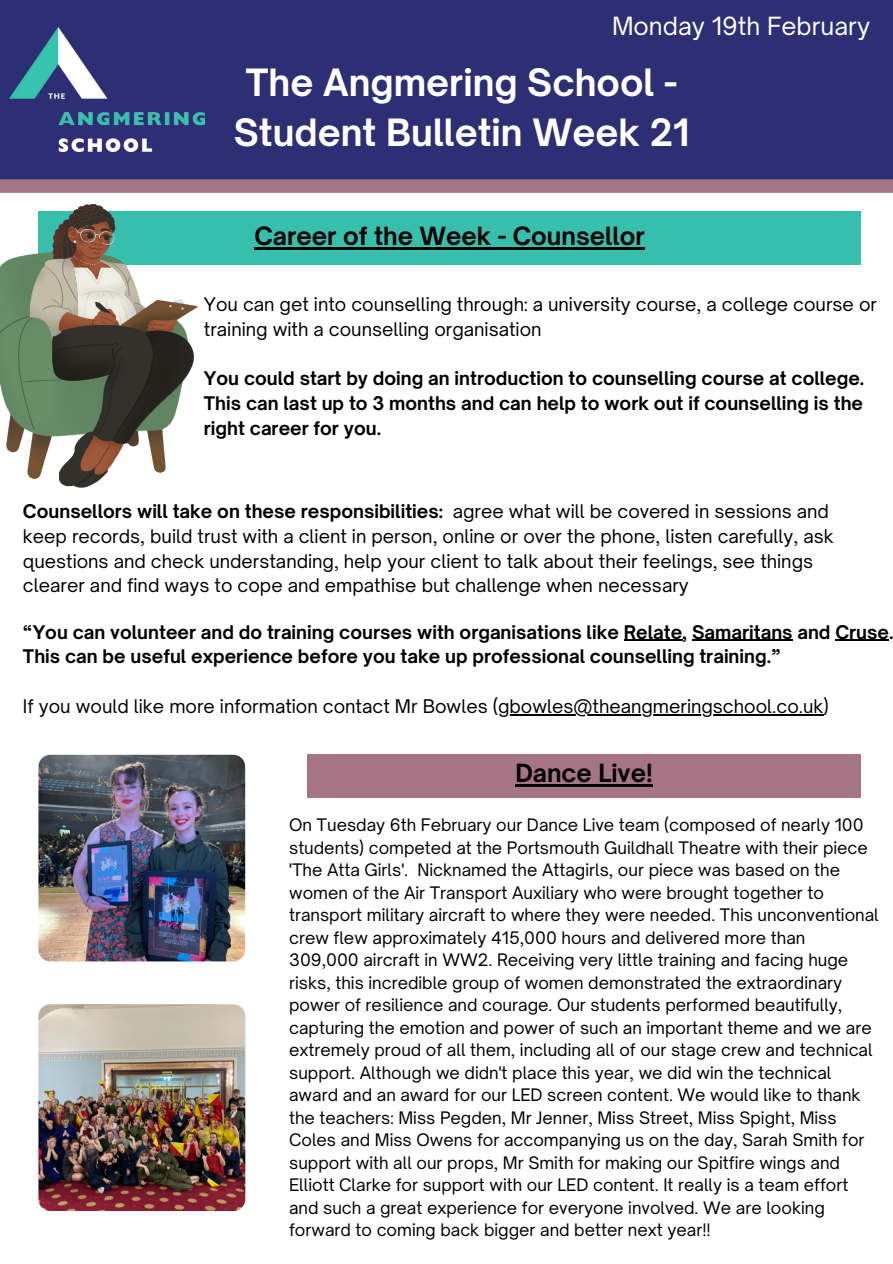
<style>
.page{position:relative;width:893px;height:1264px;background:#fff}
.page>*{position:absolute;margin:0;border:0;box-sizing:border-box;transform-origin:0 0}
.t1{font:700 36px/49.5px "Open Sauce One";color:#fff;text-align:center}
.t2{font:700 24px "Open Sauce One";color:#000}
.t3{font:24px "Open Sauce One";color:#fff}
.t4{font:18px/24.8px "Open Sauce One";color:#000}
.t5{font:700 18px/24.8px "Open Sauce One";color:#000}
.t6{font:16.5px/22.5px "Open Sauce One";color:#000}
.s1{font-weight:700}
</style>
<div class="page">
<div style="left:0;top:0;width:892px;height:181px;background:#2c2f73"></div>
<img style="left:10px;top:27px;width:194px;height:124px">
<div style="left:0;top:179px;width:892px;height:14px;background:#a67585"></div>
<img style="left:38px;top:754px;width:207px;height:207px;border-radius:12px">
<img style="left:38px;top:1004px;width:207px;height:206px;border-radius:12px">
<div style="left:38px;top:211px;width:822px;height:53px;background:#38bead"></div>
<div style="left:307px;top:754px;width:553px;height:44px;background:#a67585"></div>
<img style="left:6px;top:446px;width:14px;height:7px">
<svg style="left:6px;top:264px;width:192px;height:182px"></svg>
<img style="left:0;top:257px;width:188px;height:179px">
<img style="left:0;top:317px;width:28px;height:113px">
<img style="left:64px;top:485px;width:27px;height:2px">
<svg style="left:17px;top:255px;width:11px;height:85px"></svg>
<img style="left:187px;top:303px;width:9px;height:37px">
<svg style="left:28px;top:252px;width:159px;height:227px"></svg>
<svg style="left:46px;top:204px;width:70px;height:65px"></svg>
<img style="left:53px;top:326px;width:140px;height:118px">
<img style="left:57px;top:334px;width:105px;height:151px">
<img style="left:76px;top:229px;width:107px;height:81px">
<img style="left:73px;top:240px;width:28px;height:25px">
<hr style="left:623px;top:639px;width:59px;height:1px;background:#000">
<hr style="left:692px;top:639px;width:100px;height:1px;background:#000">
<hr style="left:835px;top:639px;width:54px;height:1px;background:#000">
<hr style="left:498px;top:714px;width:325px;height:1px;background:#000">
<hr style="left:254px;top:247px;width:390px;height:2px;background:#000">
<hr style="left:515px;top:784px;width:137px;height:3px;background:#000">
<h4 class="t3" style="left:612px;top:11px;width:259px">Monday 19th February</h4>
<p class="t1" style="left:234px;top:58px;width:457px">The Angmering School -<br>Student Bulletin Week 21</p>
<p class="t2" style="left:254px;top:221px;width:392px">Career of the Week - Counsellor</p>
<h4 class="t4" style="left:204px;top:292px;width:674px">You can get into counselling through: a university course, a college course or</h4>
<p class="t4" style="left:204px;top:317px;width:339px">training with a counselling organisation</p>
<p class="t5" style="left:204px;top:366px;width:662px;text-align:justify">You could start by doing an introduction to counselling course at college.<br>This can last up to 3 months and can help to work out if counselling is the right career for you.</p>
<p class="t4" style="left:23px;top:499px;width:812px"><span class="s1">Counsellors will take on these responsibilities:</span> agree what will be covered in sessions and keep records, build trust with a client in person, online or over the phone, listen carefully, ask questions and check understanding, help your client to talk about their feelings, see things clearer and find ways to cope and empathise but challenge when necessary</p>
<p class="t5" style="left:23px;top:619px;width:871px">“You can volunteer and do training courses with organisations like Relate, Samaritans and Cruse.<br>This can be useful experience before you take up professional counselling training.”</p>
<h2 class="t4" style="left:23px;top:693px;width:807px">If you would like more information contact Mr Bowles (gbowles@theangmeringschool.co.uk)</h2>
<p class="t2" style="left:515px;top:758px;width:139px">Dance Live!</p>
<h2 class="t6" style="left:289px;top:813px;width:591px">On Tuesday 6th February our Dance Live team (composed of nearly 100 students) competed at the Portsmouth Guildhall Theatre with their piece 'The Atta Girls'. Nicknamed the Attagirls, our piece was based on the women of the Air Transport Auxiliary who were brought together to transport military aircraft to where they were needed. This unconventional crew flew approximately 415,000 hours and delivered more than 309,000 aircraft in WW2. Receiving very little training and facing huge risks, this incredible group of women demonstrated the extraordinary power of resilience and courage. Our students performed beautifully, capturing the emotion and power of such an important theme and we are extremely proud of all them, including all of our stage crew and technical support. Although we didn't place this year, we did win the technical award and an award for our LED screen content. We would like to thank the teachers: Miss Pegden, Mr Jenner, Miss Street, Miss Spight, Miss Coles and Miss Owens for accompanying us on the day, Sarah Smith for support with all our props, Mr Smith for making our Spitfire wings and Elliott Clarke for support with our LED content. It really is a team effort and such a great experience for everyone involved. We are looking forward to coming back bigger and better next year!!</h2>
</div>
